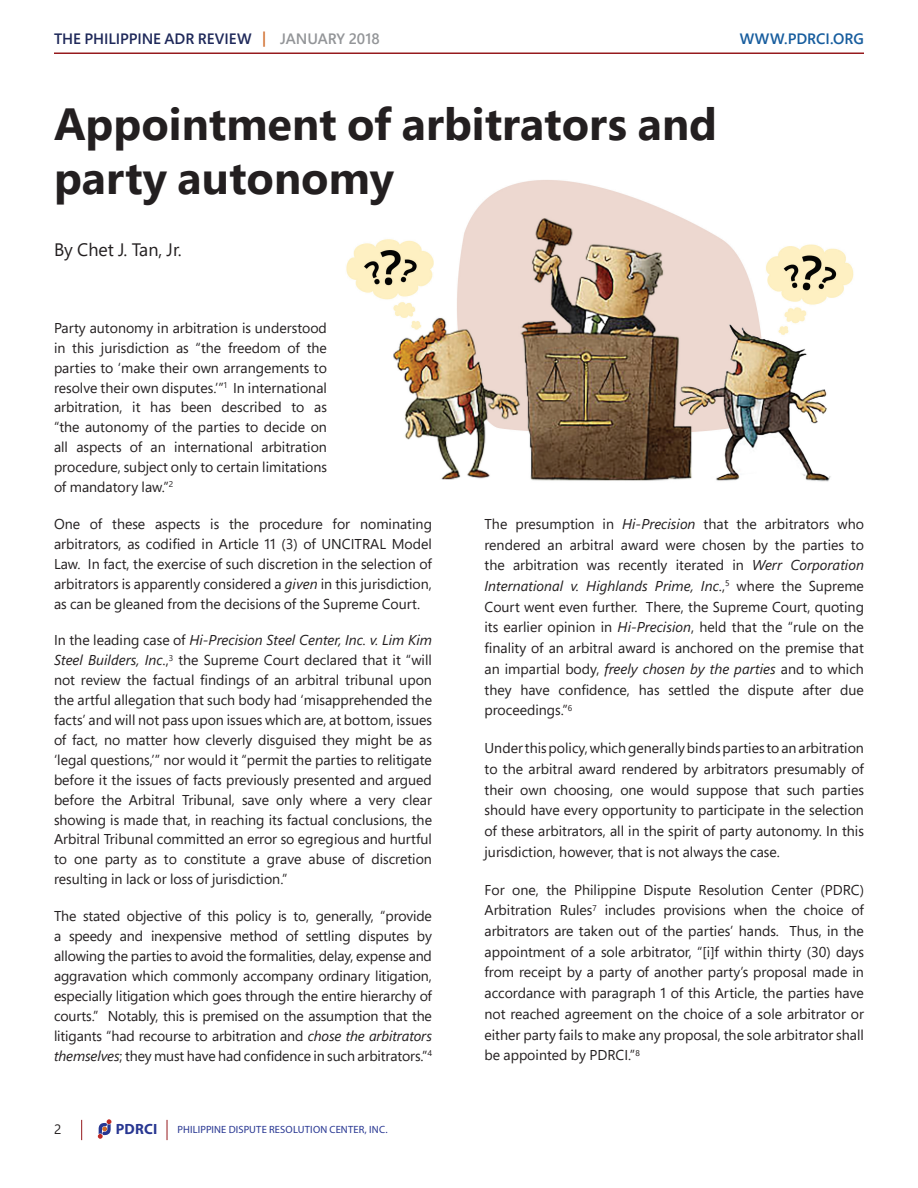
<style>
.page{position:relative;width:918px;height:1188px;background:#fff}
.page>*{position:absolute;margin:0;border:0;box-sizing:border-box;transform-origin:0 0}
.t1{font:700 45px/54px "Segoe Pro";color:#231f20}
.t2{font:18px "Segoe Pro";color:#231f20}
.t3{font:600 15px "Segoe Pro";letter-spacing:-.005em;color:#1f295a}
.t4{font:600 15px "Segoe Pro";color:#175d9e}
.t5{font:700 14.85px "Myriad Pro";letter-spacing:.01em;color:#283792}
.t6{font:14.25px/20px "Segoe Pro";color:#231f20;text-align:justify}
.t7{font:13.5px "Segoe Pro";color:#231f20}
.t8{font:10.5px "Myriad Hebrew";letter-spacing:.015em;color:#283792}
.s1{color:#d06a28}
.s2{color:#939598}
.s3{font-style:italic}
</style>
<div class="page">
<hr style="left:54px;top:52px;width:810px;height:2px;background:#961a1d">
<svg style="left:81px;top:1120px;width:1px;height:20px"></svg>
<svg style="left:167px;top:1120px;width:1px;height:20px"></svg>
<svg style="left:98px;top:1119px;width:13px;height:20px"></svg>
<img style="left:346px;top:180px;width:508px;height:302px">
<p class="t3" style="left:54px;top:29px;width:327px">THE PHILIPPINE ADR REVIEW <span class="s1">|</span> <span class="s2">JANUARY 2018</span></p>
<p class="t4" style="left:740px;top:29px;width:126px">WWW.PDRCI.ORG</p>
<h1 class="t1" style="left:54px;top:96px;width:665px">Appointment of arbitrators and party autonomy</h1>
<p class="t2" style="left:54px;top:238px;width:129px">By Chet J. Tan, Jr.</p>
<p class="t6" style="left:54px;top:317px;width:275px">Party autonomy in arbitration is understood in this jurisdiction as “the freedom of the parties to ‘make their own arrangements to resolve their own disputes.’”<sup>1</sup> In international arbitration, it has been described to as “the autonomy of the parties to decide on all aspects of an international arbitration procedure, subject only to certain limitations of mandatory law.”<sup>2</sup></p>
<p class="t6" style="left:54px;top:514px;width:380px">One of these aspects is the procedure for nominating arbitrators, as codified in Article 11 (3) of UNCITRAL Model Law. In fact, the exercise of such discretion in the selection of arbitrators is apparently considered a <span class="s3">given</span> in this jurisdiction, as can be gleaned from the decisions of the Supreme Court.</p>
<p class="t6" style="left:54px;top:630px;width:380px">In the leading case of <span class="s3">Hi-Precision Steel Center, Inc. v. Lim Kim Steel Builders, Inc</span>.,<sup>3</sup> the Supreme Court declared that it “will not review the factual findings of an arbitral tribunal upon the artful allegation that such body had ‘misapprehended the facts’ and will not pass upon issues which are, at bottom, issues of fact, no matter how cleverly disguised they might be as ‘legal questions,’” nor would it “permit the parties to relitigate before it the issues of facts previously presented and argued before the Arbitral Tribunal, save only where a very clear showing is made that, in reaching its factual conclusions, the Arbitral Tribunal committed an error so egregious and hurtful to one party as to constitute a grave abuse of discretion resulting in lack or loss of jurisdiction.”</p>
<p class="t6" style="left:54px;top:906px;width:380px">The stated objective of this policy is to, generally, “provide a speedy and inexpensive method of settling disputes by allowing the parties to avoid the formalities, delay, expense and aggravation which commonly accompany ordinary litigation, especially litigation which goes through the entire hierarchy of courts.” Notably, this is premised on the assumption that the litigants “had recourse to arbitration and <span class="s3">chose the arbitrators themselves</span>; they must have had confidence in such arbitrators.”<sup>4</sup></p>
<p class="t7" style="left:54px;top:1120px;width:9px">2</p>
<p class="t5" style="left:116px;top:1120px;width:43px">PDRCI</p>
<p class="t8" style="left:177px;top:1124px;width:212px">PHILIPPINE DISPUTE RESOLUTION CENTER, INC.</p>
<p class="t6" style="left:485px;top:513px;width:381px;line-height:20.7px">The presumption in <span class="s3">Hi-Precision</span> that the arbitrators who rendered an arbitral award were chosen by the parties to the arbitration was recently iterated in <span class="s3">Werr Corporation International v. Highlands Prime, Inc</span>.,<sup>5</sup> where the Supreme Court went even further. There, the Supreme Court, quoting its earlier opinion in <span class="s3">Hi-Precision</span>, held that the “rule on the finality of an arbitral award is anchored on the premise that an impartial body, <span class="s3">freely chosen by the parties</span> and to which they have confidence, has settled the dispute after due proceedings.”<sup>6</sup></p>
<p class="t6" style="left:485px;top:737px;width:381px;line-height:20.7px">Under this policy, which generally binds parties to an arbitration to the arbitral award rendered by arbitrators presumably of their own choosing, one would suppose that such parties should have every opportunity to participate in the selection of these arbitrators, all in the spirit of party autonomy. In this jurisdiction, however, that is not always the case.</p>
<p class="t6" style="left:485px;top:879px;width:381px;line-height:20.7px">For one, the Philippine Dispute Resolution Center (PDRC)<br>Arbitration Rules<sup>7</sup> includes provisions when the choice of arbitrators are taken out of the parties’ hands. Thus, in the appointment of a sole arbitrator, “[i]f within thirty (30) days from receipt by a party of another party’s proposal made in accordance with paragraph 1 of this Article, the parties have not reached agreement on the choice of a sole arbitrator or either party fails to make any proposal, the sole arbitrator shall be appointed by PDRCI.”<sup>8</sup></p>
</div>
